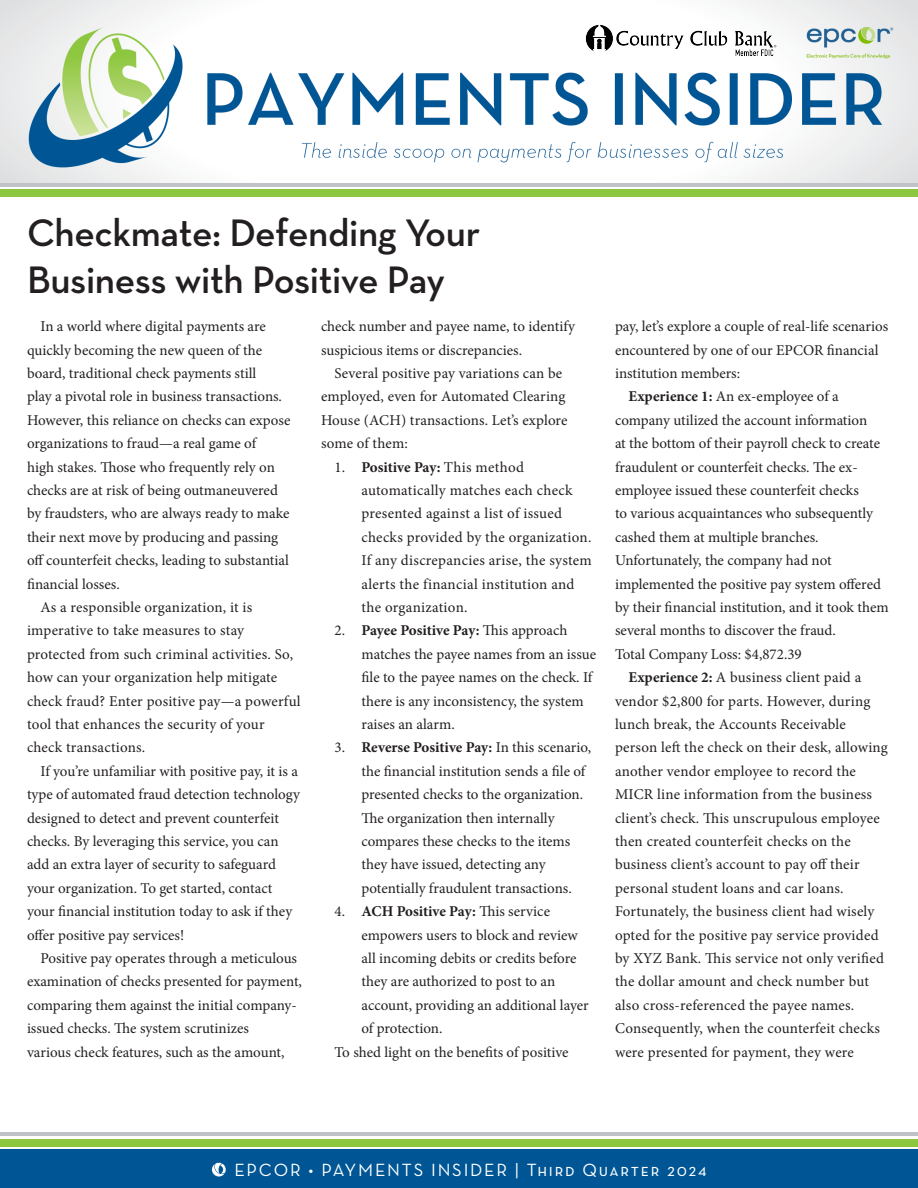
<style>
.page{position:relative;width:918px;height:1188px;background:#fff}
.page>*{position:absolute;margin:0;border:0;box-sizing:border-box;transform-origin:0 0}
.h1_headline{font:600 39px/46.8px "Neutraface Text";letter-spacing:-.01em;color:#231f20}
.t1{font:18px "Neutraface Text";letter-spacing:.1em;color:#fff}
.body{font:15px/23.4px "Minion Pro";color:#231f20}
.s1{font-weight:700}
</style>
<div class="page">
<img style="left:0;top:0;width:918px;height:184px">
<hr style="left:0;top:184px;width:918px;height:3px;background:#bfc3c7">
<div style="left:0;top:189px;width:918px;height:8px;background:#8dc63f"></div>
<div style="left:0;top:1149px;width:918px;height:39px;background:#005695"></div>
<hr style="left:0;top:1133px;width:918px;height:3px;background:#bfc3c7">
<div style="left:0;top:1139px;width:918px;height:7px;background:#8dc63f"></div>
<svg style="left:212px;top:1163px;width:14px;height:14px"></svg>
<img style="left:574px;top:14px;width:213px;height:50px">
<h1 class="h1_headline" style="left:27px;top:209px;width:455px">Checkmate: Defending Your<br>Business with Positive Pay</h1>
<p class="body" style="left:27px;top:315px;width:265px;text-indent:14px">In a world where digital payments are quickly becoming the new queen of the board, traditional check payments still<br>play a pivotal role in business transactions.<br>However, this reliance on checks can expose organizations to fraud—a real game of<br>high stakes. Those who frequently rely on checks are at risk of being outmaneuvered by fraudsters, who are always ready to make their next move by producing and passing off counterfeit checks, leading to substantial financial losses.</p>
<p class="body" style="left:27px;top:596px;width:275px;text-indent:14px">As a responsible organization, it is imperative to take measures to stay protected from such criminal activities. So, how can your organization help mitigate check fraud? Enter positive pay—a powerful tool that enhances the security of your check transactions.</p>
<p class="body" style="left:27px;top:759px;width:275px;text-indent:14px">If you’re unfamiliar with positive pay, it is a type of automated fraud detection technology designed to detect and prevent counterfeit checks. By leveraging this service, you can add an extra layer of security to safeguard your organization. To get started, contact your financial institution today to ask if they offer positive pay services!</p>
<p class="body" style="left:27px;top:947px;width:277px;text-indent:14px">Positive pay operates through a meticulous examination of checks presented for payment, comparing them against the initial company&shy;issued checks. The system scrutinizes<br>various check features, such as the amount,</p>
<p class="body" style="left:321px;top:315px;width:256px">check number and payee name, to identify suspicious items or discrepancies.</p>
<p class="body" style="left:321px;top:362px;width:248px;text-indent:14px">Several positive pay variations can be employed, even for Automated Clearing House (ACH) transactions. Let’s explore some of them:</p>
<p class="body" style="left:362px;top:455px;width:232px;text-indent:-27px">1. <span class="s1">Positive Pay:</span> This method automatically matches each check presented against a list of issued checks provided by the organization.<br>If any discrepancies arise, the system alerts the financial institution and the organization.</p>
<p class="body" style="left:362px;top:619px;width:236px;text-indent:-27px">2. <span class="s1">Payee Positive Pay:</span> This approach matches the payee names from an issue file to the payee names on the check. If there is any inconsistency, the system raises an alarm.</p>
<p class="body" style="left:362px;top:736px;width:231px;text-indent:-27px">3. <span class="s1">Reverse Positive Pay:</span> In this scenario, the financial institution sends a file of presented checks to the organization.<br>The organization then internally compares these checks to the items they have issued, detecting any potentially fraudulent transactions.</p>
<p class="body" style="left:362px;top:900px;width:229px;text-indent:-27px">4. <span class="s1">ACH Positive Pay:</span> This service empowers users to block and review all incoming debits or credits before they are authorized to post to an account, providing an additional layer of protection.</p>
<p class="body" style="left:334px;top:1040px;width:236px">To shed light on the benefits of positive</p>
<p class="body" style="left:615px;top:315px;width:275px">pay, let’s explore a couple of real-life scenarios encountered by one of our EPCOR financial institution members:</p>
<p class="body" style="left:615px;top:385px;width:275px;text-indent:14px"><span class="s1">Experience 1:</span> An ex-employee of a company utilized the account information<br>at the bottom of their payroll check to create fraudulent or counterfeit checks. The ex&shy;employee issued these counterfeit checks<br>to various acquaintances who subsequently cashed them at multiple branches.<br>Unfortunately, the company had not implemented the positive pay system offered by their financial institution, and it took them several months to discover the fraud.<br>Total Company Loss: $4,872.39</p>
<p class="body" style="left:615px;top:666px;width:274px;text-indent:14px"><span class="s1">Experience 2:</span> A business client paid a vendor $2,800 for parts. However, during lunch break, the Accounts Receivable person left the check on their desk, allowing another vendor employee to record the MICR line information from the business client’s check. This unscrupulous employee then created counterfeit checks on the business client’s account to pay off their personal student loans and car loans.<br>Fortunately, the business client had wisely opted for the positive pay service provided by XYZ Bank. This service not only verified the dollar amount and check number but also cross-referenced the payee names.<br>Consequently, when the counterfeit checks were presented for payment, they were</p>
<p class="t1" style="left:234px;top:1158px;width:474px">EPCOR • PAYMENTS INSIDER | Third Quarter 2024</p>
</div>
